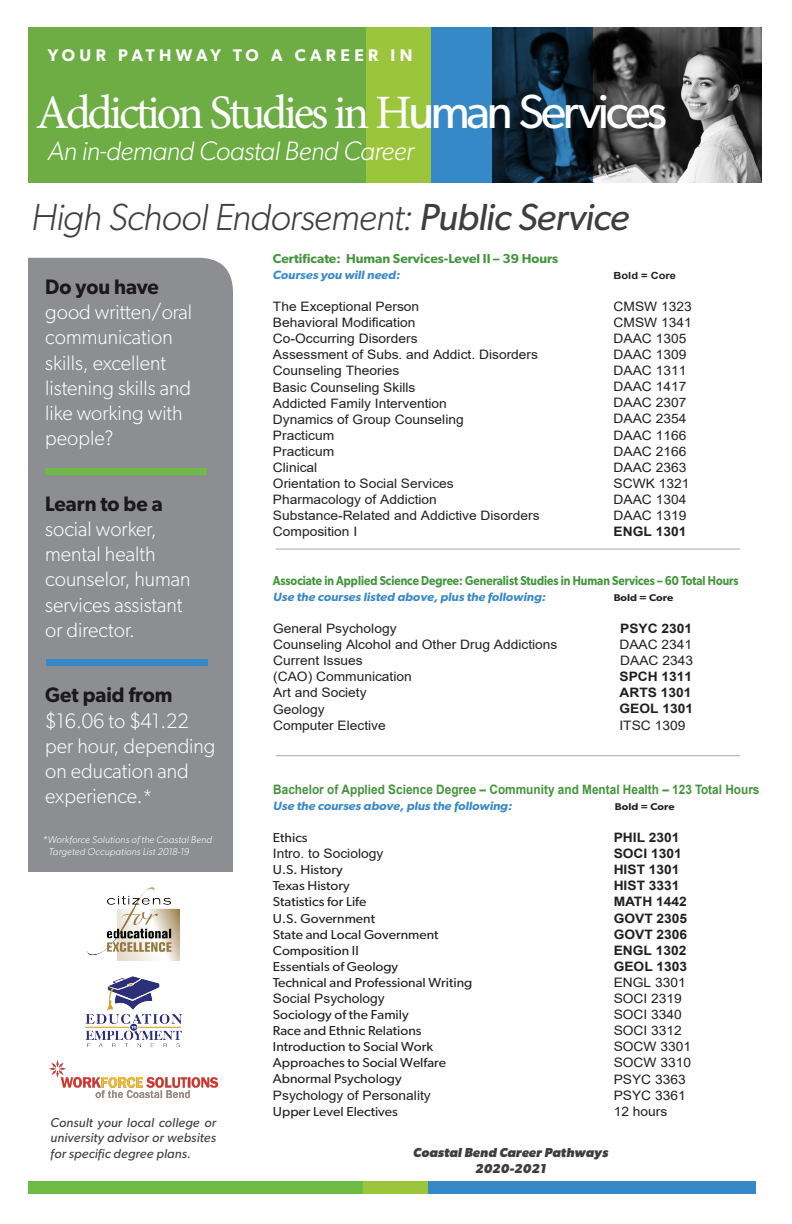
<style>
.page{position:relative;width:792px;height:1224px;background:#fff}
.page>*{position:absolute;margin:0;border:0;box-sizing:border-box;transform-origin:0 0}
.t1{font:48px "Minion Pro";letter-spacing:-.07em;color:#fff}
.t2{font:italic 300 37.8px "Gibson";letter-spacing:-.025em;color:#3e3e3f}
.t3{font:italic 300 26.7px "Gibson";letter-spacing:-.02em;color:#fff}
.t4{font:300 21px/25.2px "Gibson";color:#fff;scale:.96 1}
.t5{font:600 21px "Gibson";color:#1c1718;scale:.96 1}
.t6{font:600 16.9px "Gibson";letter-spacing:.26em;color:#fff}
.t7{font:13px/16.1px "Arial";color:#231f20;scale:1.06 1}
.t8{font:13px/16.1px "Gibson";color:#231f20;scale:1.06 1}
.t9{font:700 13px/16.1px "Arial";color:#231f20;text-align:justify;scale:1.06 1}
.t10{font:600 13px "Gibson";color:#44943d;scale:.87 1}
.t11{font:italic 13px/15.6px "Gibson";letter-spacing:.01em;color:#3e3e3f;text-align:justify}
.t12{font:700 13px "Arial";color:#44943d;scale:.91 1}
.t13{font:600 13px "Gibson";color:#44943d}
.t14{font:italic 700 13px/15.6px "Gibson";letter-spacing:.01em;color:#3e3e3f;text-align:center}
.t15{font:italic 600 12px "Gibson";color:#3689c7;scale:1.06 1}
.t16{font:italic 300 10px/12px "Gibson";letter-spacing:.01em;color:#fff}
.t17{font:600 9.8px "Gibson";color:#231f20;scale:1.12 1}
.t18{font:700 9.8px "Arial";color:#231f20;scale:1.12 1}
.s1{font-family:"Gibson"}
.s2{font-weight:400}
.s3{font-size:19px}
</style>
<div class="page">
<div style="left:28px;top:258px;width:205px;height:614px;background:#8c8e92"></div>
<img style="left:592px;top:27px;width:170px;height:156px">
<svg style="left:431px;top:27px;width:161px;height:156px;background:#1d4c6f"></svg>
<hr style="left:276px;top:755px;width:464px;height:1px;background:#a8a9ad">
<hr style="left:276px;top:549px;width:464px;height:1px;background:#a8a9ad">
<div style="left:350px;top:27px;width:81px;height:156px;background:#9bc63b"></div>
<div style="left:28px;top:27px;width:337px;height:156px;background:#6dad43"></div>
<div style="left:415px;top:1182px;width:341px;height:12px;background:#3689c7"></div>
<div style="left:347px;top:1182px;width:81px;height:12px;background:#9bc63b"></div>
<div style="left:28px;top:1182px;width:335px;height:12px;background:#6fba44"></div>
<div style="left:45px;top:468px;width:162px;height:6px;background:#6fba44"></div>
<div style="left:46px;top:659px;width:162px;height:7px;background:#3689c7"></div>
<img style="left:88px;top:887px;width:91px;height:74px">
<img style="left:85px;top:976px;width:97px;height:72px">
<img style="left:50px;top:1060px;width:167px;height:37px">
<p class="t6" style="left:48px;top:45px;width:366px">YOUR PATHWAY TO A CAREER IN</p>
<h1 class="t1" style="left:36px;top:80px;width:633px">Addiction Studies in H<span class="s1">uman Services</span></h1>
<h3 class="t3" style="left:48px;top:135px;width:367px">An in-demand Coastal Bend Career</h3>
<h2 class="t2" style="left:31px;top:195px;width:600px">High School Endorsement: <span class="s2">Public Service</span></h2>
<p class="t13" style="left:273px;top:250px;width:287px">Certificate: Human Services-Level II – 39 Hours</p>
<p class="t15" style="left:273px;top:267px;width:121px">Courses you will need:</p>
<p class="t7" style="left:273px;top:298px;width:253px">The Exceptional Person<br>Behavioral Modification<br>Co-Occurring Disorders<br>Assessment of Subs. and Addict. Disorders<br>Counseling Theories<br>Basic Counseling Skills<br>Addicted Family Intervention<br>Dynamics of Group Counseling<br>Practicum<br>Practicum<br>Clinical<br>Orientation to Social Services<br>Pharmacology of Addiction<br>Substance-Related and Addictive Disorders<br>Composition I</p>
<p class="t18" style="left:614px;top:269px;width:57px">Bold = Core</p>
<p class="t7" style="left:614px;top:299px;width:75px">CMSW 1323<br>CMSW 1341<br>DAAC 1305<br>DAAC 1309<br>DAAC 1311<br>DAAC 1417<br>DAAC 2307<br>DAAC 2354<br>DAAC 1166<br>DAAC 2166<br>DAAC 2363<br>SCWK 1321<br>DAAC 1304<br>DAAC 1319</p>
<p class="t9" style="left:614px;top:523px;width:70px">ENGL 1301</p>
<p class="t10" style="left:273px;top:572px;width:537px">Associate in Applied Science Degree: Generalist Studies in Human Services – 60 Total Hours</p>
<p class="t15" style="left:273px;top:589px;width:259px">Use the courses listed above, plus the following:</p>
<p class="t17" style="left:614px;top:591px;width:55px">Bold = Core</p>
<p class="t7" style="left:273px;top:620px;width:270px">General Psychology<br>Counseling Alcohol and Other Drug Addictions<br>Current Issues<br>(CAO) Communication<br>Art and Society<br>Geology<br>Computer Elective</p>
<p class="t9" style="left:620px;top:620px;width:69px">PSYC 2301</p>
<h3 class="t5" style="left:45px;top:274px;width:120px">Do you have</h3>
<h3 class="t4" style="left:45px;top:299px;width:155px">good written/oral communication skills, excellent listening skills and like working with people?</h3>
<h3 class="t5" style="left:45px;top:491px;width:124px">Learn to be a</h3>
<h3 class="t4" style="left:45px;top:516px;width:153px">social worker, mental health counselor, human services assistant or director.</h3>
<p class="t7" style="left:619px;top:636px;width:71px">DAAC 2341<br>DAAC 2343</p>
<p class="t9" style="left:619px;top:669px;width:71px">SPCH 1311<br>ARTS 1301<br>GEOL 1301</p>
<p class="t7" style="left:619px;top:717px;width:64px">ITSC 1309</p>
<h3 class="t5" style="left:45px;top:683px;width:134px">Get paid from</h3>
<h3 class="t4" style="left:45px;top:707px;width:179px">$16.06 to $41.22 per hour, depending on education and experience.<span class="s3">*</span></h3>
<p class="t12" style="left:273px;top:780px;width:536px">Bachelor of Applied Science Degree – Community and Mental Health – 123 Total Hours</p>
<p class="t15" style="left:273px;top:798px;width:227px">Use the courses above, plus the following:</p>
<p class="t17" style="left:615px;top:800px;width:55px">Bold = Core</p>
<p class="t8" style="left:273px;top:829px;width:34px">Ethics</p>
<p class="t7" style="left:273px;top:845px;width:106px">Intro. to Sociology</p>
<p class="t8" style="left:273px;top:862px;width:190px">U.S. History<br>Texas History<br>Statistics for Life<br>U.S. Government<br>State and Local Government<br>Composition II<br>Essentials of Geology<br>Technical and Professional Writing</p>
<p class="t7" style="left:273px;top:990px;width:107px">Social Psychology</p>
<p class="t8" style="left:273px;top:1006px;width:165px">Sociology of the Family<br>Race and Ethnic Relations<br>Introduction to Social Work<br>Approaches to Social Welfare<br>Abnormal Psychology</p>
<p class="t7" style="left:273px;top:1087px;width:150px">Psychology of Personality</p>
<p class="t8" style="left:273px;top:1103px;width:119px">Upper Level Electives</p>
<p class="t9" style="left:614px;top:830px;width:71px;text-align:left">PHIL 2301<br>SOCI 1301<br>HIST 1301<br>HIST 3331<br>MATH 1442<br>GOVT 2305<br>GOVT 2306<br>ENGL 1302<br>GEOL 1303</p>
<p class="t7" style="left:614px;top:974px;width:75px">ENGL 3301<br>SOCI 2319<br>SOCI 3340<br>SOCI 3312<br>SOCW 3301<br>SOCW 3310<br>PSYC 3363<br>PSYC 3361<br>12 hours</p>
<p class="t16" style="left:49px;top:834px;width:165px;text-indent:-6px">*Workforce Solutions of the Coastal Bend<br>Targeted Occupations List 2018-19</p>
<p class="t11" style="left:51px;top:1114px;width:167px">Consult your local college or university advisor or websites for specific degree plans.</p>
<p class="t14" style="left:413px;top:1144px;width:196px">Coastal Bend Career Pathways<br>2020-2021</p>
</div>
